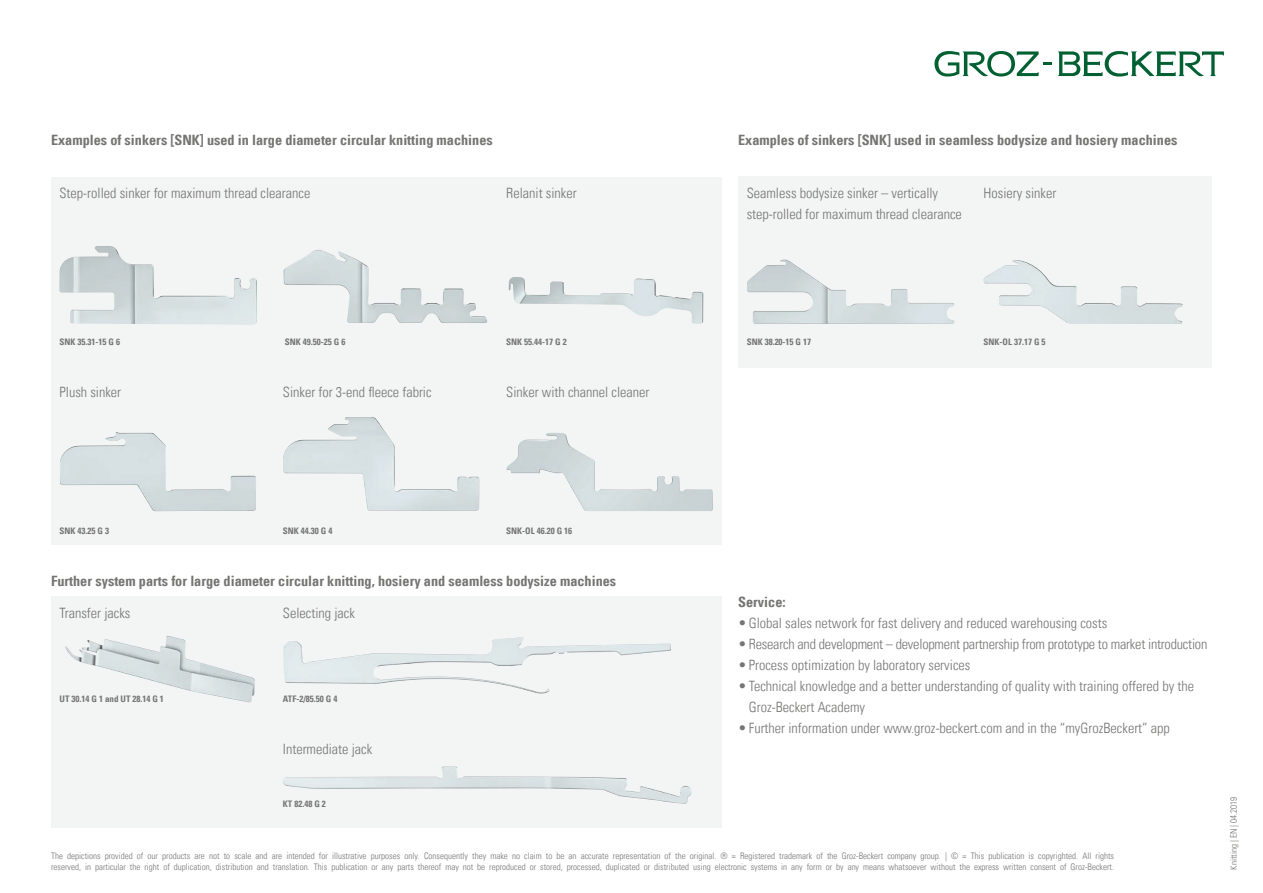
<style>
.page{position:relative;width:1263px;height:893px;background:#fff}
.page>*{position:absolute;margin:0;border:0;box-sizing:border-box;transform-origin:0 0}
.t1{font:14.25px/21px "Univers Com 47 Light Cond";color:#757574}
.t2{font:14.25px "Univers Com 67 Bold Cond";color:#757574}
.t3{font:9px/10.5px "Univers Com 47 Light Cond";color:#757574}
.t4{font:9px "Univers Com 67 Bold Cond";color:#757574}
</style>
<div class="page">
<svg style="left:1058px;top:51px;width:166px;height:26px"></svg>
<svg style="left:934px;top:51px;width:117px;height:26px"></svg>
<div style="left:738px;top:177px;width:474px;height:191px;background:#f3f4f4"></div>
<div style="left:51px;top:177px;width:670px;height:367px;background:#f3f4f4"></div>
<div style="left:51px;top:597px;width:670px;height:231px;background:#f3f4f4"></div>
<img style="left:283px;top:250px;width:204px;height:73px">
<img style="left:283px;top:417px;width:196px;height:94px">
<img style="left:507px;top:433px;width:206px;height:78px">
<img style="left:983px;top:260px;width:200px;height:64px">
<img style="left:60px;top:432px;width:196px;height:79px">
<img style="left:284px;top:637px;width:387px;height:57px">
<img style="left:283px;top:767px;width:409px;height:37px">
<img style="left:65px;top:636px;width:190px;height:66px">
<img style="left:59px;top:246px;width:198px;height:79px">
<img style="left:509px;top:277px;width:194px;height:47px">
<img style="left:747px;top:260px;width:207px;height:64px">
<p class="t2" style="left:51px;top:131px;width:443px">Examples of sinkers [SNK] used in large diameter circular knitting machines</p>
<p class="t2" style="left:738px;top:131px;width:441px">Examples of sinkers [SNK] used in seamless bodysize and hosiery machines</p>
<p class="t1" style="left:60px;top:182px;width:252px">Step-rolled sinker for maximum thread clearance</p>
<p class="t1" style="left:747px;top:182px;width:217px">Seamless bodysize sinker – vertically step-rolled for maximum thread clearance</p>
<p class="t1" style="left:506px;top:182px;width:72px">Relanit sinker</p>
<p class="t1" style="left:983px;top:182px;width:74px">Hosiery sinker</p>
<p class="t4" style="left:60px;top:336px;width:62px">SNK 35.31-15 G 6</p>
<p class="t4" style="left:285px;top:336px;width:62px">SNK 49.50-25 G 6</p>
<p class="t4" style="left:506px;top:336px;width:62px">SNK 55.44-17 G 2</p>
<p class="t4" style="left:747px;top:336px;width:66px">SNK 38.20-15 G 17</p>
<p class="t4" style="left:983px;top:336px;width:63px">SNK-OL 37.17 G 5</p>
<p class="t1" style="left:60px;top:382px;width:63px">Plush sinker</p>
<p class="t1" style="left:283px;top:382px;width:150px">Sinker for 3-end fleece fabric</p>
<p class="t1" style="left:506px;top:382px;width:145px">Sinker with channel cleaner</p>
<p class="t4" style="left:60px;top:525px;width:51px">SNK 43.25 G 3</p>
<p class="t4" style="left:283px;top:525px;width:51px">SNK 44.30 G 4</p>
<p class="t4" style="left:506px;top:525px;width:67px">SNK-OL 46.20 G 16</p>
<p class="t2" style="left:51px;top:572px;width:567px">Further system parts for large diameter circular knitting, hosiery and seamless bodysize machines</p>
<p class="t1" style="left:283px;top:602px;width:74px">Selecting jack</p>
<p class="t1" style="left:60px;top:602px;width:72px">Transfer jacks</p>
<p class="t4" style="left:60px;top:693px;width:106px">UT 30.14 G 1 and UT 28.14 G 1</p>
<p class="t4" style="left:283px;top:693px;width:56px">ATF-2/85.50 G 4</p>
<p class="t1" style="left:283px;top:739px;width:91px">Intermediate jack</p>
<p class="t4" style="left:283px;top:798px;width:44px">KT 82.48 G 2</p>
<p class="t2" style="left:738px;top:593px;width:49px">Service:</p>
<p class="t1" style="left:738px;top:613px;width:371px">•Global sales network for fast delivery and reduced warehousing costs</p>
<p class="t1" style="left:738px;top:634px;width:471px">• Research and development – development partnership from prototype to market introduction</p>
<p class="t1" style="left:738px;top:655px;width:234px">•Process optimization by laboratory services</p>
<p class="t1" style="left:749px;top:676px;width:447px;text-indent:-11px">•Technical knowledge and a better understanding of quality with training offered by the<br>Groz-Beckert Academy</p>
<p class="t1" style="left:738px;top:718px;width:433px">•Further information under www.groz-beckert.com and in the “myGrozBeckert” app</p>
<p class="t3" style="left:51px;top:851px;width:1064px">The depictions provided of our products are not to scale and are intended for illustrative purposes only. Consequently they make no claim to be an accurate representation of the original. ® = Registered trademark of the Groz-Beckert company group. | © = This publication is copyrighted. All rights reserved, in particular the right of duplication, distribution and translation. This publication or any parts thereof may not be reproduced or stored, processed, duplicated or distributed using electronic systems in any form or by any means whatsoever without the express written consent of Groz-Beckert.</p>
<p class="t3" style="left:1228px;top:870px;width:74px;rotate:-90deg">Knitting | EN | 04.2019</p>
</div>
